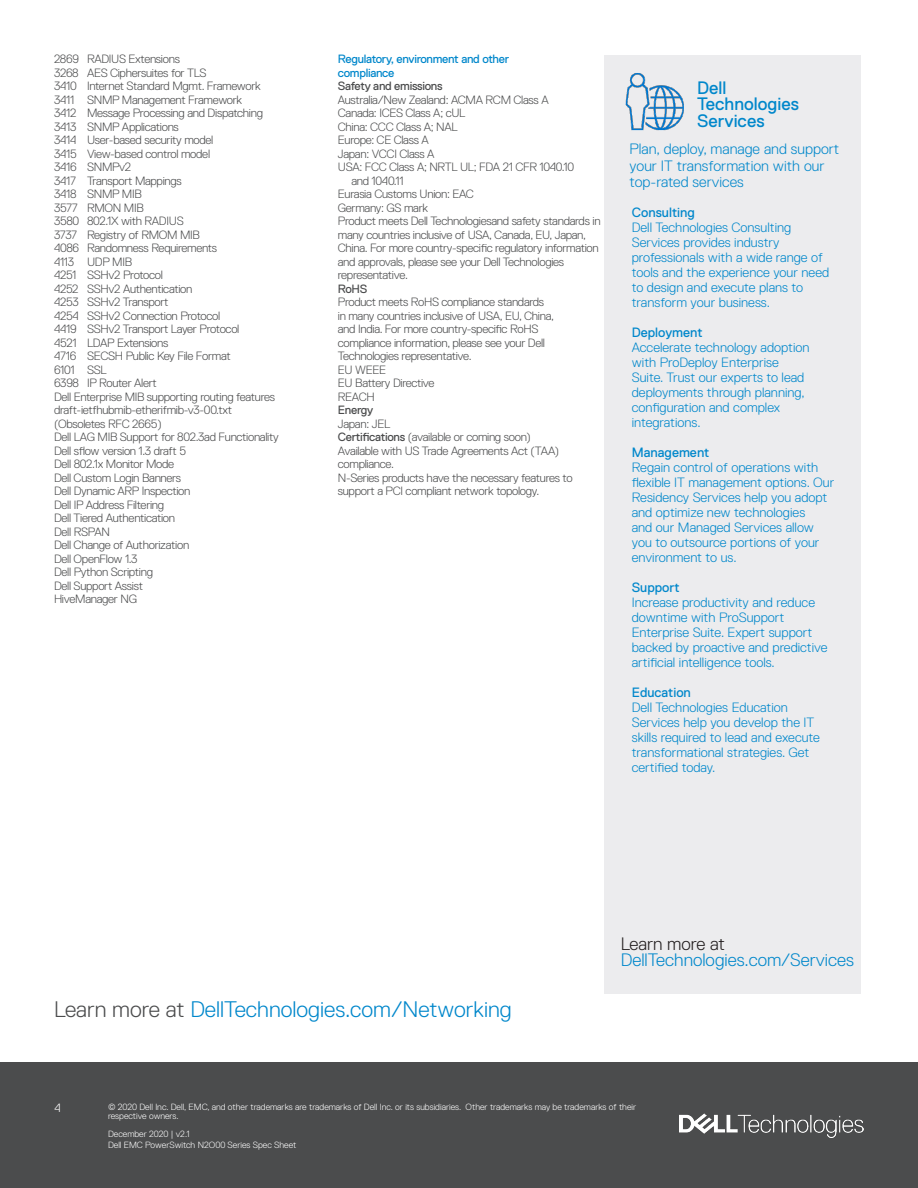
<style>
.page{position:relative;width:918px;height:1188px;background:#fff}
.page>*{position:absolute;margin:0;border:0;box-sizing:border-box;transform-origin:0 0}
.t1{font:300 22.5px "Replica Pro";color:#0087cb}
.t2{font:300 18px/16.5px "Replica Pro";color:#0087cb}
.Table_Text{font:18px/16.5px "Replica Pro";color:#0087cb}
.Table_Text-2{font:300 15px/16.5px "Replica Pro";color:#0087cb}
.Table_Text-3{font:300 13.5px/15px "Replica Pro";color:#0087cb}
.Table_Text-4{font:13.5px "Replica Pro";color:#0087cb}
.NEW_Ordering_Specs{font:300 12px/13.5px "Replica Pro";letter-spacing:-.025em;color:#4b4c4d}
.NEW_Ordering_Specs-2{font:12px "Replica Pro";letter-spacing:-.025em;color:#0087cb}
.t3{font:300 12px "Replica Pro";letter-spacing:.01em;color:#fff}
.NEW_Ordering_Specs-3{font:12px "Replica Pro";letter-spacing:-.025em;color:#4b4c4d}
.Birdseed{font:300 9px/9px "Replica Pro";color:#fff}
.s1{font-weight:400}
.s2{color:#4b4c4d}
.s3{color:#231f20}
</style>
<div class="page">
<div style="left:0;top:1062px;width:918px;height:126px;background:#4b4c4d"></div>
<img style="left:679px;top:1113px;width:185px;height:24px">
<div style="left:604px;top:56px;width:257px;height:938px;background:#ececee"></div>
<img style="left:625px;top:73px;width:59px;height:58px">
<p class="NEW_Ordering_Specs" style="left:54px;top:53px;width:127px">2869 RADIUS Extensions</p>
<p class="NEW_Ordering_Specs" style="left:54px;top:66px;width:154px">3268 AES Ciphersuites for TLS</p>
<p class="NEW_Ordering_Specs" style="left:54px;top:80px;width:208px">3410 Internet Standard Mgmt. Framework</p>
<p class="NEW_Ordering_Specs" style="left:54px;top:93px;width:190px">3411 SNMP Management Framework</p>
<p class="NEW_Ordering_Specs" style="left:54px;top:107px;width:211px">3412 Message Processing and Dispatching</p>
<p class="NEW_Ordering_Specs" style="left:54px;top:120px;width:126px">3413 SNMP Applications</p>
<p class="NEW_Ordering_Specs" style="left:54px;top:134px;width:161px">3414 User-based security model</p>
<p class="NEW_Ordering_Specs" style="left:54px;top:147px;width:158px">3415 View-based control model</p>
<p class="NEW_Ordering_Specs" style="left:54px;top:161px;width:79px">3416 SNMPv2</p>
<p class="NEW_Ordering_Specs" style="left:54px;top:174px;width:129px">3417 Transport Mappings</p>
<p class="NEW_Ordering_Specs" style="left:54px;top:188px;width:89px">3418 SNMP MIB</p>
<p class="NEW_Ordering_Specs" style="left:54px;top:201px;width:91px">3577 RMON MIB</p>
<p class="NEW_Ordering_Specs" style="left:54px;top:215px;width:131px">3580 802.1X with RADIUS</p>
<p class="NEW_Ordering_Specs" style="left:54px;top:228px;width:148px">3737 Registry of RMOM MIB</p>
<p class="NEW_Ordering_Specs" style="left:54px;top:242px;width:165px">4086 Randomness Requirements</p>
<p class="NEW_Ordering_Specs" style="left:54px;top:255px;width:80px">4113 UDP MIB</p>
<p class="NEW_Ordering_Specs" style="left:54px;top:269px;width:111px">4251 SSHv2 Protocol</p>
<p class="NEW_Ordering_Specs" style="left:54px;top:282px;width:140px">4252 SSHv2 Authentication</p>
<p class="NEW_Ordering_Specs" style="left:54px;top:296px;width:116px">4253 SSHv2 Transport</p>
<p class="NEW_Ordering_Specs" style="left:54px;top:309px;width:168px">4254 SSHv2 Connection Protocol</p>
<p class="NEW_Ordering_Specs" style="left:54px;top:323px;width:187px">4419 SSHv2 Transport Layer Protocol</p>
<p class="NEW_Ordering_Specs" style="left:54px;top:336px;width:116px">4521 LDAP Extensions</p>
<p class="NEW_Ordering_Specs" style="left:54px;top:350px;width:178px">4716 SECSH Public Key File Format</p>
<p class="NEW_Ordering_Specs" style="left:54px;top:363px;width:54px">6101 SSL</p>
<p class="NEW_Ordering_Specs" style="left:54px;top:377px;width:104px">6398 IP Router Alert</p>
<p class="NEW_Ordering_Specs" style="left:54px;top:390px;width:223px">Dell Enterprise MIB supporting routing features</p>
<p class="NEW_Ordering_Specs" style="left:54px;top:404px;width:180px">draft-ietfhubmib-etherifmib-v3-00.txt</p>
<p class="NEW_Ordering_Specs" style="left:54px;top:417px;width:109px">(Obsoletes RFC 2665)</p>
<p class="NEW_Ordering_Specs" style="left:54px;top:431px;width:226px">Dell LAG MIB Support for 802.3ad Functionality</p>
<p class="NEW_Ordering_Specs" style="left:54px;top:444px;width:134px">Dell sflow version 1.3 draft 5</p>
<p class="NEW_Ordering_Specs" style="left:54px;top:458px;width:122px">Dell 802.1x Monitor Mode</p>
<p class="NEW_Ordering_Specs" style="left:54px;top:471px;width:129px">Dell Custom Login Banners</p>
<p class="NEW_Ordering_Specs" style="left:54px;top:485px;width:138px">Dell Dynamic ARP Inspection</p>
<p class="NEW_Ordering_Specs" style="left:54px;top:498px;width:112px">Dell IP Address Filtering</p>
<p class="NEW_Ordering_Specs" style="left:54px;top:512px;width:123px">Dell Tiered Authentication</p>
<p class="NEW_Ordering_Specs" style="left:54px;top:525px;width:57px">Dell RSPAN</p>
<p class="NEW_Ordering_Specs" style="left:54px;top:539px;width:137px">Dell Change of Authorization</p>
<p class="NEW_Ordering_Specs" style="left:54px;top:552px;width:85px">Dell OpenFlow 1.3</p>
<p class="NEW_Ordering_Specs" style="left:54px;top:566px;width:101px">Dell Python Scripting</p>
<p class="NEW_Ordering_Specs" style="left:54px;top:579px;width:91px">Dell Support Assist</p>
<p class="NEW_Ordering_Specs" style="left:54px;top:593px;width:85px">HiveManager NG</p>
<p class="NEW_Ordering_Specs-2" style="left:338px;top:53px;width:173px">Regulatory, environment and other</p>
<p class="NEW_Ordering_Specs-2" style="left:338px;top:66px;width:58px">compliance</p>
<p class="NEW_Ordering_Specs-3" style="left:338px;top:80px;width:106px">Safety and emissions</p>
<p class="NEW_Ordering_Specs" style="left:338px;top:93px;width:212px">Australia/New Zealand: ACMA RCM Class A</p>
<p class="NEW_Ordering_Specs" style="left:338px;top:107px;width:129px">Canada: ICES Class A; cUL</p>
<p class="NEW_Ordering_Specs" style="left:338px;top:120px;width:121px">China: CCC Class A; NAL</p>
<p class="NEW_Ordering_Specs" style="left:338px;top:134px;width:93px">Europe: CE Class A</p>
<p class="NEW_Ordering_Specs" style="left:338px;top:147px;width:98px">Japan: VCCI Class A</p>
<p class="NEW_Ordering_Specs" style="left:338px;top:161px;width:238px">USA: FCC Class A; NRTL UL; FDA 21 CFR 1040.10</p>
<p class="NEW_Ordering_Specs" style="left:351px;top:174px;width:54px">and 1040.11</p>
<p class="NEW_Ordering_Specs" style="left:338px;top:188px;width:138px">Eurasia Customs Union: EAC</p>
<p class="NEW_Ordering_Specs" style="left:338px;top:201px;width:92px">Germany: GS mark</p>
<p class="NEW_Ordering_Specs" style="left:338px;top:215px;width:264px">Product meets Dell Technologiesand safety standards in many countries inclusive of USA, Canada, EU, Japan,</p>
<p class="NEW_Ordering_Specs" style="left:338px;top:242px;width:262px">China. For more country-specific regulatory information</p>
<p class="NEW_Ordering_Specs" style="left:338px;top:255px;width:228px">and approvals, please see your Dell Technologies representative.</p>
<p class="NEW_Ordering_Specs-3" style="left:338px;top:282px;width:31px">RoHS</p>
<p class="NEW_Ordering_Specs" style="left:338px;top:296px;width:208px">Product meets RoHS compliance standards</p>
<p class="NEW_Ordering_Specs" style="left:338px;top:309px;width:218px">in many countries inclusive of USA, EU, China,</p>
<p class="NEW_Ordering_Specs" style="left:338px;top:323px;width:202px">and India. For more country-specific RoHS</p>
<p class="NEW_Ordering_Specs" style="left:338px;top:336px;width:209px">compliance information, please see your Dell<br>Technologies representative.</p>
<p class="NEW_Ordering_Specs" style="left:338px;top:363px;width:50px">EU WEEE</p>
<p class="NEW_Ordering_Specs" style="left:338px;top:377px;width:98px">EU Battery Directive</p>
<p class="NEW_Ordering_Specs" style="left:338px;top:390px;width:38px">REACH</p>
<p class="NEW_Ordering_Specs-3" style="left:338px;top:404px;width:37px">Energy</p>
<p class="NEW_Ordering_Specs" style="left:338px;top:417px;width:54px">Japan: JEL</p>
<p class="NEW_Ordering_Specs" style="left:338px;top:431px;width:195px"><span class="s1">Certifications</span> (available or coming soon)</p>
<p class="NEW_Ordering_Specs" style="left:338px;top:444px;width:223px">Available with US Trade Agreements Act (TAA)</p>
<p class="NEW_Ordering_Specs" style="left:338px;top:458px;width:58px">compliance.</p>
<p class="NEW_Ordering_Specs" style="left:338px;top:471px;width:236px">N-Series products have the necessary features to</p>
<p class="NEW_Ordering_Specs" style="left:338px;top:485px;width:203px">support a PCI compliant network topology.</p>
<p class="Table_Text" style="left:697px;top:79px;width:103px">Dell<br>Technologies<br>Services</p>
<p class="Table_Text-2" style="left:630px;top:141px;width:211px">Plan, deploy, manage and support your IT transformation with our top-rated services</p>
<p class="Table_Text-4" style="left:632px;top:204px;width:65px">Consulting</p>
<p class="Table_Text-3" style="left:632px;top:219px;width:199px">Dell Technologies Consulting<br>Services provides industry professionals with a wide range of tools and the experience your need to design and execute plans to transform your business.</p>
<p class="Table_Text-4" style="left:632px;top:324px;width:72px">Deployment</p>
<p class="Table_Text-3" style="left:632px;top:339px;width:179px">Accelerate technology adoption with ProDeploy Enterprise<br>Suite. Trust our experts to lead deployments through planning, configuration and complex integrations.</p>
<p class="Table_Text-4" style="left:632px;top:444px;width:79px">Management</p>
<p class="Table_Text-3" style="left:632px;top:459px;width:204px">Regain control of operations with flexible IT management options. Our<br>Residency Services help you adopt and optimize new technologies<br>and our Managed Services allow you to outsource portions of your environment to us.</p>
<p class="Table_Text-4" style="left:632px;top:579px;width:49px">Support</p>
<p class="Table_Text-3" style="left:632px;top:594px;width:197px">Increase productivity and reduce downtime with ProSupport<br>Enterprise Suite. Expert support backed by proactive and predictive artificial intelligence tools.</p>
<p class="Table_Text-4" style="left:632px;top:684px;width:61px">Education</p>
<p class="Table_Text-3" style="left:632px;top:699px;width:190px">Dell Technologies Education<br>Services help you develop the IT skills required to lead and execute transformational strategies. Get certified today.</p>
<p class="t1" style="left:54px;top:997px;width:459px"><span class="s2">Learn more at</span> DellTechnologies.com/Networking</p>
<p class="t2" style="left:621px;top:935px;width:235px"><span class="s3">Learn more at<br></span>DellTechnologies.com/Services</p>
<p class="t3" style="left:54px;top:1101px;width:8px">4</p>
<p class="t3" style="left:108px;top:1101px;width:189px">© 2020 Dell Inc. All Rights Reserved.</p>
<p class="Birdseed" style="left:108px;top:1103px;width:530px">© 2020 Dell Inc. Dell, EMC, and other trademarks are trademarks of Dell Inc. or its subsidiaries. Other trademarks may be trademarks of their respective owners.</p>
<p class="Birdseed" style="left:108px;top:1129px;width:190px;line-height:10.5px">December 2020 | v2.1<br>Dell EMC PowerSwitch N2O00 Series Spec Sheet</p>
</div>
